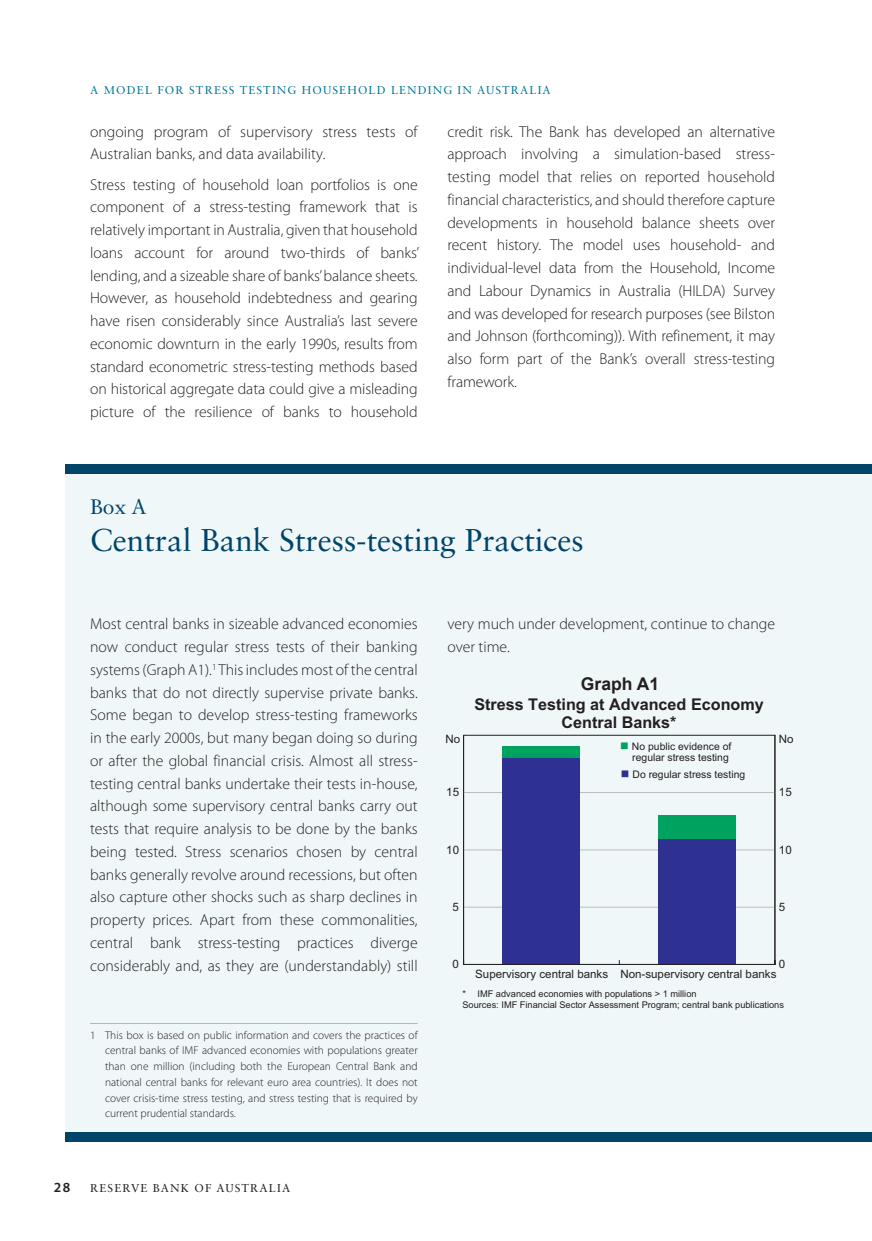
<style>
.page{position:relative;width:872px;height:1241px;background:#fff}
.page>*{position:absolute;margin:0;border:0;box-sizing:border-box;transform-origin:0 0}
.t1{font:31.5px "Sabon LT Std";color:#00446a}
.t2{font:21px "Sabon LT Std";color:#00446a}
.t3{font:700 17.5px "Arial";color:#231f20}
.t4{font:700 16.1px/18.6px "Arial";color:#231f20;text-align:center}
.t5{font:300 15.75px/22.8px "Myriad Pro";color:#231f20;text-align:justify}
.t6{font:600 14px "Myriad Pro";color:#231f20}
.t7{font:11.55px "Arial";color:#231f20}
.t8{font:300 11.38px/15.8px "Myriad Pro";color:#231f20;text-align:justify}
.t9{font:11.38px "Sabon LT Std";letter-spacing:.1em;color:#007598}
.t10{font:11.38px "Sabon LT Std";letter-spacing:.1em;color:#231f20}
.t11{font:10.33px/11px "Arial";color:#231f20;text-align:right}
.t12{font:9.28px/10.3px "Arial";color:#231f20}
.s1{color:#00a25f}
.s2{color:#2e3092}
</style>
<div class="page">
<div style="left:65px;top:474px;width:807px;height:663px;background:#f0f7f9"></div>
<hr style="left:463px;top:735px;width:312px;height:1px;background:#231f20">
<hr style="left:463px;top:792px;width:312px;height:1px;background:#bcbdc0">
<hr style="left:463px;top:849px;width:312px;height:1px;background:#bcbdc0">
<hr style="left:463px;top:907px;width:312px;height:1px;background:#bcbdc0">
<div style="left:502px;top:758px;width:78px;height:206px;background:#2e3092"></div>
<div style="left:502px;top:746px;width:78px;height:12px;background:#00a25f"></div>
<div style="left:658px;top:838px;width:78px;height:126px;background:#2e3092"></div>
<div style="left:658px;top:815px;width:78px;height:23px;background:#00a25f"></div>
<hr style="left:463px;top:964px;width:312px;height:1px;background:#231f20">
<hr style="left:774px;top:735px;width:1px;height:229px;background:#231f20">
<hr style="left:463px;top:735px;width:1px;height:229px;background:#231f20">
<div style="left:65px;top:464px;width:807px;height:10px;background:#00446a"></div>
<div style="left:65px;top:1132px;width:807px;height:10px;background:#00446a"></div>
<hr style="left:90px;top:1023px;width:327px;height:1px;background:#b2b7bb">
<p class="t9" style="left:90px;top:83px;width:462px">A MODEL FOR STRESS TESTING HOUSEHOLD LENDING IN AUSTRALIA</p>
<p class="t5" style="left:90px;top:120px;width:329px">ongoing program of supervisory stress tests of<br>Australian banks, and data availability.</p>
<p class="t5" style="left:90px;top:173px;width:330px">Stress testing of household loan portfolios is one component of a stress-testing framework that is relatively important in Australia, given that household loans account for around two-thirds of banks’ lending, and a sizeable share of banks’ balance sheets.<br>However, as household indebtedness and gearing have risen considerably since Australia’s last severe economic downturn in the early 1990s, results from standard econometric stress-testing methods based on historical aggregate data could give a misleading picture of the resilience of banks to household</p>
<p class="t5" style="left:447px;top:120px;width:329px">credit risk. The Bank has developed an alternative approach involving a simulation-based stress&shy;testing model that relies on reported household financial characteristics, and should therefore capture developments in household balance sheets over recent history. The model uses household- and individual-level data from the Household, Income and Labour Dynamics in Australia (HILDA) Survey and was developed for research purposes (see Bilston and Johnson (forthcoming)). With refinement, it may also form part of the Bank’s overall stress-testing framework.</p>
<h2 class="t2" style="left:90px;top:494px;width:58px">BOX A</h2>
<h1 class="t1" style="left:90px;top:521px;width:495px">CENTRAL BANK STRESS-TESTING PRACTICES</h1>
<p class="t5" style="left:90px;top:612px;width:329px">Most central banks in sizeable advanced economies now conduct regular stress tests of their banking systems (Graph A1).<sup>1</sup> This includes most of the central banks that do not directly supervise private banks.<br>Some began to develop stress-testing frameworks in the early 2000s, but many began doing so during or after the global financial crisis. Almost all stress&shy;testing central banks undertake their tests in-house, although some supervisory central banks carry out tests that require analysis to be done by the banks being tested. Stress scenarios chosen by central banks generally revolve around recessions, but often also capture other shocks such as sharp declines in property prices. Apart from these commonalities, central bank stress-testing practices diverge considerably and, as they are (understandably) still</p>
<p class="t8" style="left:105px;top:1026px;width:314px;text-indent:-15px">1 This box is based on public information and covers the practices of central banks of IMF advanced economies with populations greater than one million (including both the European Central Bank and national central banks for relevant euro area countries). It does not cover crisis-time stress testing, and stress testing that is required by current prudential standards.</p>
<p class="t6" style="left:54px;top:1178px;width:18px">28</p>
<p class="t10" style="left:90px;top:1181px;width:201px">RESERVE BANK OF AUSTRALIA</p>
<p class="t5" style="left:447px;top:612px;width:329px">very much under development, continue to change over time.</p>
<p class="t3" style="left:581px;top:672px;width:80px">Graph A1</p>
<p class="t7" style="left:445px;top:731px;width:16px">No</p>
<p class="t7" style="left:446px;top:784px;width:14px">15</p>
<p class="t4" style="left:474px;top:696px;width:291px">Stress Testing at Advanced Economy<br>Central Banks*</p>
<p class="t11" style="left:620px;top:741px;width:113px"><span class="s1">■</span> No public evidence of regular stress testing</p>
<p class="t11" style="left:620px;top:768px;width:126px"><span class="s2">■</span> Do regular stress testing</p>
<p class="t7" style="left:778px;top:731px;width:16px">No</p>
<p class="t7" style="left:778px;top:784px;width:14px">15</p>
<p class="t7" style="left:446px;top:842px;width:14px">10</p>
<p class="t7" style="left:778px;top:842px;width:14px">10</p>
<p class="t7" style="left:452px;top:899px;width:8px">5</p>
<p class="t7" style="left:778px;top:899px;width:8px">5</p>
<p class="t7" style="left:452px;top:956px;width:8px">0</p>
<p class="t7" style="left:778px;top:956px;width:8px">0</p>
<p class="t7" style="left:475px;top:966px;width:303px">Supervisory central banks Non-supervisory central banks</p>
<p class="t12" style="left:462px;top:989px;width:323px">* IMF advanced economies with populations &gt; 1 million<br>Sources: IMF Financial Sector Assessment Program; central bank publications</p>
</div>
